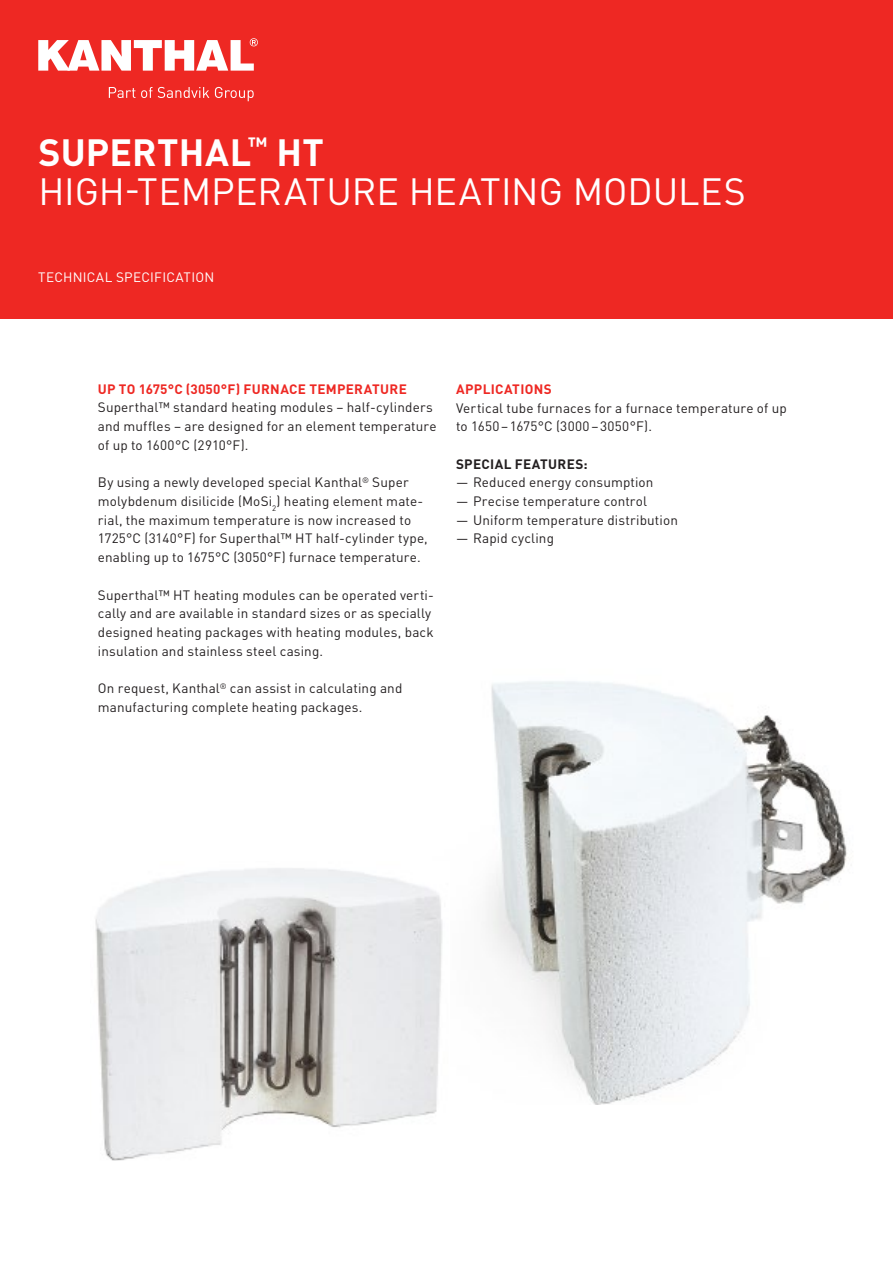
<style>
.page{position:relative;width:893px;height:1263px;background:#fff}
.page>*{position:absolute;margin:0;border:0;box-sizing:border-box;transform-origin:0 0}
.t1{font:37.5px/39.3px "DIN Pro";color:#fff}
.t2{font:13.5px/18.8px "DIN Pro";letter-spacing:.01em;color:#231f20}
.t3{font:700 13.5px "DIN Pro";letter-spacing:.025em;color:#ee2823}
.t4{font:13.5px "DIN Pro";letter-spacing:.02em;color:#fff}
.t5{font:700 13.5px "DIN Pro";letter-spacing:.025em;color:#231f20}
.s1{font-weight:700}
</style>
<div class="page">
<div style="left:0;top:0;width:893px;height:319px;background:#ee2823"></div>
<svg style="left:38px;top:38px;width:220px;height:33px"></svg>
<svg style="left:109px;top:87px;width:26px;height:11px"></svg>
<svg style="left:141px;top:87px;width:68px;height:11px"></svg>
<svg style="left:215px;top:87px;width:39px;height:14px"></svg>
<img style="left:486px;top:681px;width:361px;height:424px">
<img style="left:95px;top:868px;width:348px;height:293px">
<h1 class="t1" style="left:38px;top:131px;width:709px"><span class="s1">SUPERTHAL</span><sup>™</sup> <span class="s1">HT<br></span>HIGH-TEMPERATURE HEATING MODULES</h1>
<p class="t4" style="left:38px;top:267px;width:178px">TECHNICAL SPECIFICATION</p>
<p class="t3" style="left:98px;top:380px;width:311px">UP TO 1675°C (3050°F) FURNACE TEMPERATURE</p>
<p class="t2" style="left:98px;top:398px;width:340px">Superthal™ standard heating modules – half-cylinders and muffles – are designed for an element temperature of up to 1600°C (2910°F).</p>
<p class="t2" style="left:98px;top:472px;width:331px">By using a newly developed special Kanthal<sup>®</sup> Super molybdenum disilicide (MoSi<sub>2</sub>) heating element mate&shy;rial, the maximum temperature is now increased to 1725°C (3140°F) for Superthal™ HT half-cylinder type, enabling up to 1675°C (3050°F) furnace temperature.</p>
<p class="t2" style="left:98px;top:585px;width:338px">Superthal™ HT heating modules can be operated verti&shy;cally and are available in standard sizes or as specially designed heating packages with heating modules, back insulation and stainless steel casing.</p>
<p class="t2" style="left:98px;top:678px;width:306px">On request, Kanthal<sup>®</sup> can assist in calculating and manufacturing complete heating packages.</p>
<p class="t3" style="left:456px;top:380px;width:97px">APPLICATIONS</p>
<p class="t2" style="left:456px;top:398px;width:332px">Vertical tube furnaces for a furnace temperature of up to 1650–1675°C (3000–3050°F).</p>
<p class="t5" style="left:456px;top:455px;width:133px">SPECIAL FEATURES:</p>
<p class="t2" style="left:456px;top:472px;width:199px">— Reduced energy consumption</p>
<p class="t2" style="left:456px;top:491px;width:193px">— Precise temperature control</p>
<p class="t2" style="left:456px;top:510px;width:223px">— Uniform temperature distribution</p>
<p class="t2" style="left:456px;top:529px;width:99px">— Rapid cycling</p>
</div>
